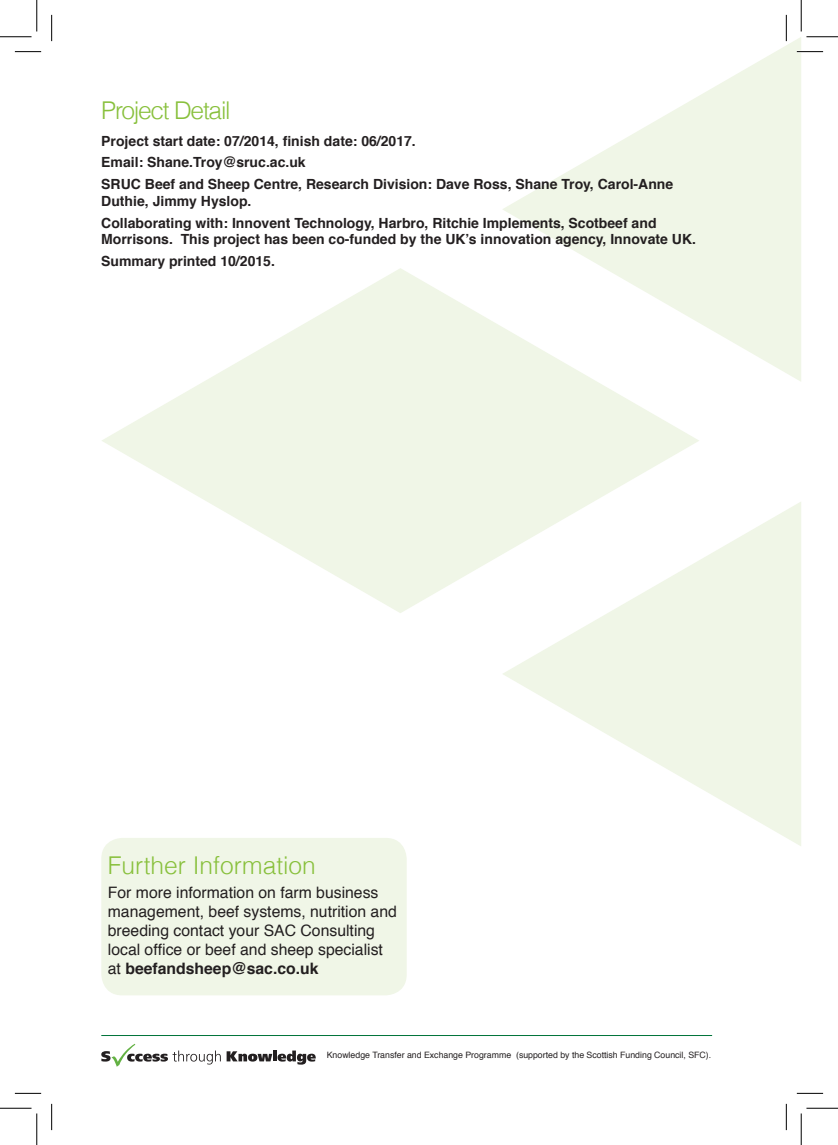
<style>
.page{position:relative;width:838px;height:1145px;background:#fff}
.page>*{position:absolute;margin:0;border:0;box-sizing:border-box;transform-origin:0 0}
.t1{font:300 24.5px "Helvetica";color:#88c03c}
.t2{font:300 24.5px "Helvetica";letter-spacing:-.05em;color:#88c03c}
.t3{font:15.75px/18.9px "Helvetica";color:#231f20}
.t4{font:700 14px/21.7px "Helvetica";color:#231f20}
.t5{font:8.75px "Helvetica";color:#231f20}
.s1{font-weight:700}
</style>
<div class="page">
<svg style="left:503px;top:37px;width:298px;height:345px;fill:#f0f6e7"></svg>
<svg style="left:503px;top:502px;width:298px;height:344px;fill:#f0f6e7"></svg>
<svg style="left:102px;top:268px;width:597px;height:345px;fill:#f0f6e7"></svg>
<svg style="left:101px;top:1044px;width:215px;height:23px"></svg>
<hr style="left:101px;top:1035px;width:611px;height:1px;background:#00743a">
<div style="left:101px;top:838px;width:305px;height:157px;background:#f0f6e7;border-radius:21px"></div>
<hr style="left:796px;top:51px;width:27px;height:2px;background:#fff">
<hr style="left:785px;top:15px;width:2px;height:26px;background:#fff">
<svg style="left:15px;top:51px;width:26px;height:1px"></svg>
<svg style="left:796px;top:51px;width:27px;height:1px"></svg>
<svg style="left:15px;top:1093px;width:26px;height:1px"></svg>
<svg style="left:796px;top:1093px;width:27px;height:1px"></svg>
<svg style="left:51px;top:15px;width:1px;height:26px"></svg>
<svg style="left:51px;top:1104px;width:1px;height:26px"></svg>
<svg style="left:786px;top:15px;width:1px;height:26px"></svg>
<svg style="left:786px;top:1104px;width:1px;height:26px"></svg>
<hr style="left:0;top:36px;width:32px;height:1px;background:#000">
<hr style="left:806px;top:36px;width:31px;height:1px;background:#000">
<hr style="left:0;top:1108px;width:32px;height:1px;background:#000">
<hr style="left:806px;top:1108px;width:31px;height:1px;background:#000">
<hr style="left:36px;top:0;width:1px;height:31px;background:#000">
<hr style="left:36px;top:1113px;width:1px;height:32px;background:#000">
<hr style="left:800px;top:0;width:1px;height:31px;background:#000">
<hr style="left:800px;top:1113px;width:1px;height:32px;background:#000">
<h1 class="t2" style="left:101px;top:90px;width:131px">Project Detail</h1>
<p class="t4" style="left:101px;top:130px;width:573px">Project start date: 07/2014, finish date: 06/2017.<br>Email: Shane.Troy@sruc.ac.uk<br>SRUC Beef and Sheep Centre, Research Division: Dave Ross, Shane Troy, Carol-Anne</p>
<p class="t4" style="left:101px;top:190px;width:556px">Duthie, Jimmy Hyslop.<br>Collaborating with: Innovent Technology, Harbro, Ritchie Implements, Scotbeef and</p>
<p class="t4" style="left:101px;top:229px;width:596px">Morrisons. This project has been co-funded by the UK’s innovation agency, Innovate UK.<br>Summary printed 10/2015.</p>
<h1 class="t1" style="left:108px;top:846px;width:209px">Further Information</h1>
<p class="t3" style="left:108px;top:883px;width:290px">For more information on farm business management, beef systems, nutrition and breeding contact your SAC Consulting local office or beef and sheep specialist at <span class="s1">beefandsheep@sac.co.uk</span></p>
<p class="t5" style="left:327px;top:1048px;width:386px">Knowledge Transfer and Exchange Programme (supported by the Scottish Funding Council, SFC).</p>
</div>
